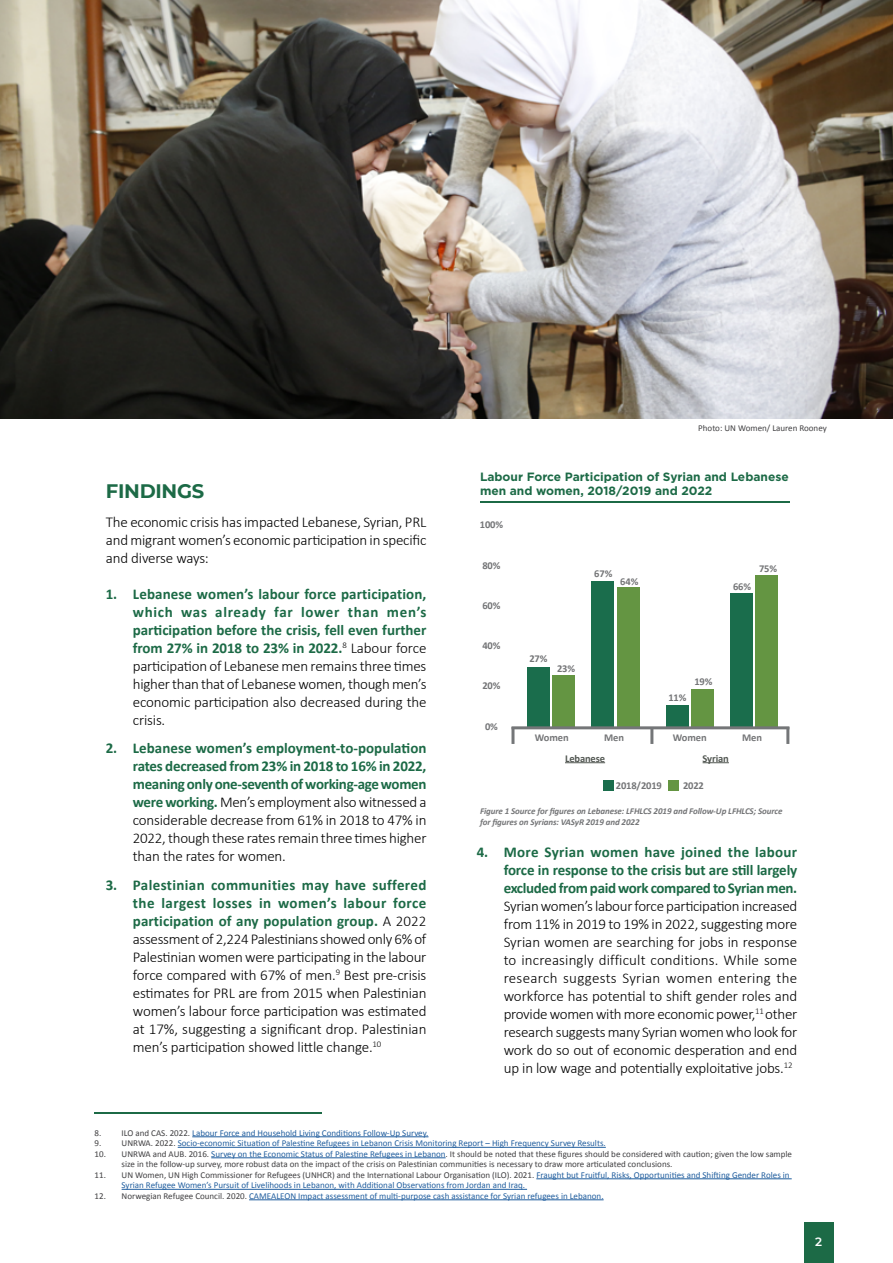
<style>
.page{position:relative;width:893px;height:1263px;background:#fff}
.page>*{position:absolute;margin:0;border:0;box-sizing:border-box;transform-origin:0 0}
.t1{font:700 19.5px "Montserrat";letter-spacing:-.015em;color:#1c6a46}
.t2{font:300 15px/18px "Calibri";letter-spacing:-.01em;color:#000;text-align:justify}
.t3{font:700 15px/18px "Calibri";letter-spacing:-.025em;color:#1c6a46;text-align:justify}
.t4{font:700 12px/13.5px "Gotham";color:#1c6a46}
.t5{font:600 12px "Montserrat";color:#fff}
.t6{font:700 10.5px "Calibri";letter-spacing:-.01em;color:#747577}
.t7{font:700 10.5px "Calibri";letter-spacing:-.01em;color:#525752}
.t8{font:9px/10.5px "Calibri";color:#215e9e}
.t9{font:9px/10.5px "Calibri";color:#414042}
.t10{font:italic 700 9px/10.5px "Calibri";letter-spacing:-.01em;color:#747577}
.s1{font-weight:700;color:#1c6a46}
.s2{color:#414042}
.s3{color:#215e9e}
</style>
<div class="page">
<hr style="left:95px;top:1112px;width:227px;height:1px;background:#1c6a46">
<hr style="left:192px;top:1136px;width:236px;height:1px;background:#215e9e">
<hr style="left:178px;top:1147px;width:428px;height:1px;background:#215e9e">
<hr style="left:211px;top:1157px;width:235px;height:1px;background:#215e9e">
<hr style="left:536px;top:1178px;width:256px;height:1px;background:#215e9e">
<hr style="left:122px;top:1189px;width:405px;height:1px;background:#215e9e">
<hr style="left:249px;top:1199px;width:355px;height:1px;background:#215e9e">
<div style="left:617px;top:587px;width:23px;height:140px;background:#649542"></div>
<div style="left:591px;top:581px;width:23px;height:146px;background:#1a6d4c"></div>
<div style="left:552px;top:676px;width:23px;height:51px;background:#649542"></div>
<div style="left:527px;top:667px;width:23px;height:60px;background:#1a6d4c"></div>
<div style="left:755px;top:576px;width:23px;height:151px;background:#649542"></div>
<div style="left:730px;top:594px;width:23px;height:133px;background:#1a6d4c"></div>
<div style="left:691px;top:689px;width:23px;height:38px;background:#649542"></div>
<div style="left:665px;top:705px;width:23px;height:22px;background:#1a6d4c"></div>
<hr style="left:511px;top:726px;width:278px;height:3px;background:#747678">
<hr style="left:511px;top:727px;width:3px;height:17px;background:#747678">
<hr style="left:650px;top:727px;width:3px;height:17px;background:#747678">
<hr style="left:786px;top:727px;width:3px;height:17px;background:#747678">
<hr style="left:565px;top:762px;width:40px;height:1px;background:#525752">
<svg style="left:703px;top:762px;width:26px;height:1px"></svg>
<div style="left:603px;top:780px;width:11px;height:10px;background:#1a6d4c"></div>
<div style="left:669px;top:780px;width:10px;height:10px;background:#649542"></div>
<hr style="left:480px;top:501px;width:309px;height:1px;background:#1c6a46">
<div style="left:804px;top:1222px;width:30px;height:41px;background:#1c6a46"></div>
<img style="left:0;top:0;width:893px;height:419px">
<h1 class="t1" style="left:106px;top:477px;width:100px">FINDINGS</h1>
<p class="t2" style="left:106px;top:512px;width:322px">The economic crisis has impacted Lebanese, Syrian, PRL and migrant women’s economic participation in specific and diverse ways:</p>
<p class="t2" style="left:133px;top:584px;width:295px;text-indent:-27px"><span class="s1">1. Lebanese women’s labour force participation, which was already far lower than men’s participation before the crisis, fell even further from 27% in 2018 to 23% in 2022.</span><sup>8</sup> Labour force participation of Lebanese men remains three times higher than that of Lebanese women, though men’s economic participation also decreased during the crisis.</p>
<p class="t2" style="left:133px;top:739px;width:295px;text-indent:-27px"><span class="s1">2. Lebanese women’s employment-to-population rates decreased from 23% in 2018 to 16% in 2022, meaning only one-seventh of working-age women were working.</span> Men’s employment also witnessed a considerable decrease from 61% in 2018 to 47% in 2022, though these rates remain three times higher than the rates for women.</p>
<p class="t2" style="left:133px;top:875px;width:295px;text-indent:-27px"><span class="s1">3. Palestinian communities may have suffered the largest losses in women’s labour force participation of any population group.</span> A 2022 assessment of 2,224 Palestinians showed only 6% of Palestinian women were participating in the labour force compared with 67% of men.<sup>9</sup> Best pre-crisis estimates for PRL are from 2015 when Palestinian women’s labour force participation was estimated at 17%, suggesting a significant drop. Palestinian men’s participation showed little change.<sup>10</sup></p>
<p class="t9" style="left:698px;top:422px;width:130px">Photo: UN Women/ Lauren Rooney</p>
<p class="t4" style="left:480px;top:470px;width:310px">Labour Force Participation of Syrian and Lebanese men and women, 2018/2019 and 2022</p>
<p class="t6" style="left:480px;top:517px;width:25px">100%</p>
<p class="t6" style="left:482px;top:558px;width:20px">80%</p>
<p class="t6" style="left:482px;top:598px;width:20px">60%</p>
<p class="t6" style="left:482px;top:638px;width:20px">40%</p>
<p class="t6" style="left:482px;top:678px;width:20px">20%</p>
<p class="t6" style="left:485px;top:719px;width:14px">0%</p>
<p class="t6" style="left:594px;top:566px;width:20px">67%</p>
<p class="t6" style="left:620px;top:574px;width:20px">64%</p>
<p class="t6" style="left:529px;top:651px;width:20px">27%</p>
<p class="t6" style="left:557px;top:661px;width:20px">23%</p>
<p class="t6" style="left:733px;top:579px;width:20px">66%</p>
<p class="t6" style="left:759px;top:561px;width:20px">75%</p>
<p class="t6" style="left:668px;top:690px;width:20px">11%</p>
<p class="t6" style="left:694px;top:674px;width:20px">19%</p>
<p class="t6" style="left:535px;top:730px;width:35px">Women</p>
<p class="t6" style="left:604px;top:730px;width:21px">Men</p>
<p class="t6" style="left:673px;top:730px;width:35px">Women</p>
<p class="t6" style="left:742px;top:730px;width:21px">Men</p>
<p class="t7" style="left:565px;top:751px;width:42px">Lebanese</p>
<p class="t7" style="left:703px;top:751px;width:28px">Syrian</p>
<p class="t6" style="left:616px;top:778px;width:48px">2018/2019</p>
<p class="t6" style="left:683px;top:778px;width:22px">2022</p>
<p class="t10" style="left:480px;top:806px;width:304px">Figure 1 Source for figures on Lebanese: LFHLCS 2019 and Follow-Up LFHLCS; Source for figures on Syrians: VASyR 2019 and 2022</p>
<p class="t3" style="left:504px;top:842px;width:295px;text-indent:-27px">4. More Syrian women have joined the labour force in response to the crisis but are still largely excluded from paid work compared to Syrian men.</p>
<p class="t2" style="left:504px;top:897px;width:295px">Syrian women’s labour force participation increased from 11% in 2019 to 19% in 2022, suggesting more Syrian women are searching for jobs in response to increasingly difficult conditions. While some research suggests Syrian women entering the workforce has potential to shift gender roles and provide women with more economic power,<sup>11</sup> other research suggests many Syrian women who look for work do so out of economic desperation and end up in low wage and potentially exploitative jobs.<sup>12</sup></p>
<p class="t8" style="left:95px;top:1127px;width:335px"><span class="s2">8. ILO and CAS. 2022.</span> Labour Force and Household Living Conditions Follow-Up Survey.</p>
<p class="t8" style="left:95px;top:1137px;width:513px"><span class="s2">9. UNRWA. 2022.</span> Socio-economic Situation of Palestine Refugees in Lebanon Crisis Monitoring Report – High Frequency Survey Results.</p>
<p class="t9" style="left:122px;top:1148px;width:672px;text-indent:-27px">10. UNRWA and AUB. 2016. <span class="s3">Survey on the Economic Status of Palestine Refugees in Lebanon</span>. It should be noted that these figures should be considered with caution; given the low sample size in the follow-up survey, more robust data on the impact of the crisis on Palestinian communities is necessary to draw more articulated conclusions.</p>
<p class="t8" style="left:122px;top:1169px;width:669px;text-indent:-27px"><span class="s2">11. UN Women, UN High Commissioner for Refugees (UNHCR) and the International Labour Organisation (ILO). 2021.</span> Fraught but Fruitful, Risks, Opportunities and Shifting Gender Roles in<br>Syrian Refugee Women’s Pursuit of Livelihoods in Lebanon, with Additional Observations from Jordan and Iraq.</p>
<p class="t8" style="left:95px;top:1190px;width:510px"><span class="s2">12. Norwegian Refugee Council. 2020.</span> CAMEALEON Impact assessment of multi-purpose cash assistance for Syrian refugees in Lebanon.</p>
<p class="t5" style="left:815px;top:1233px;width:8px">2</p>
</div>
